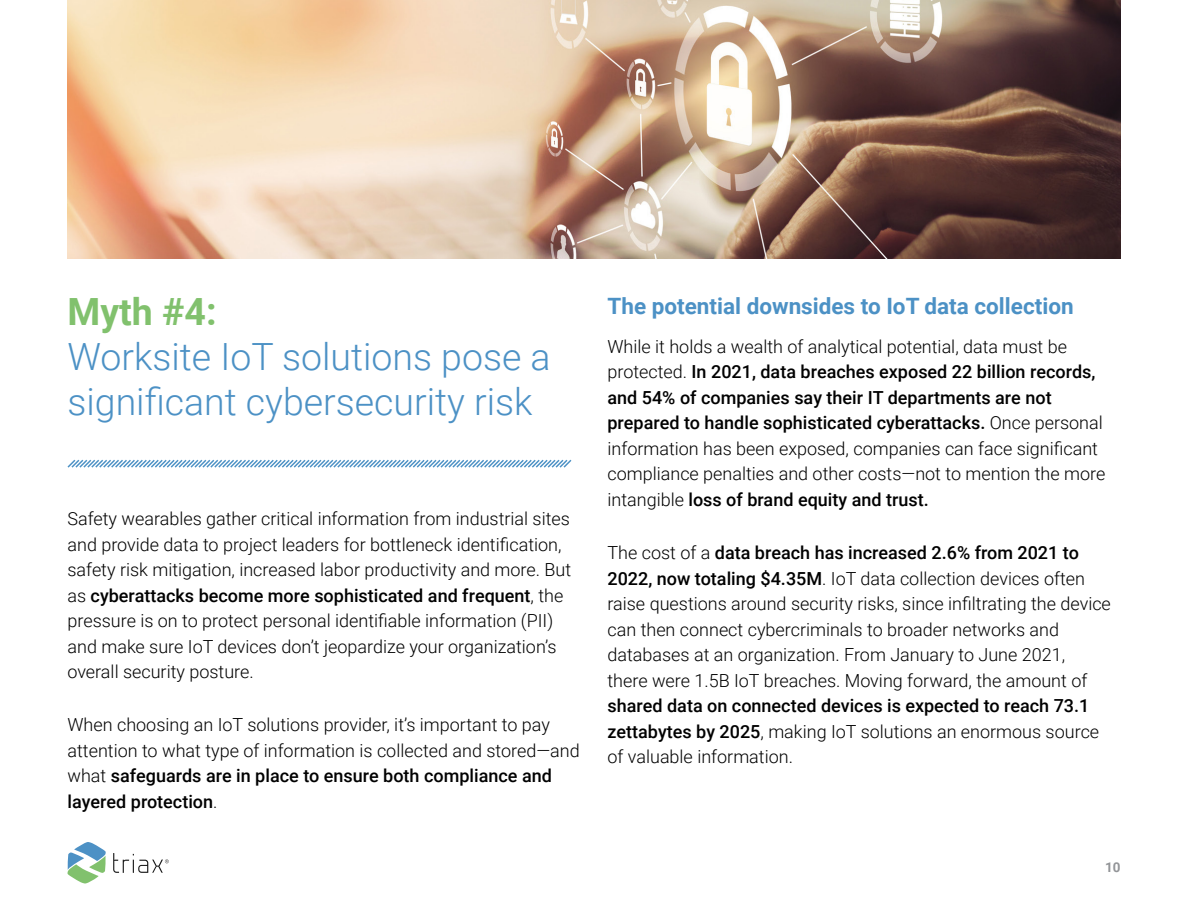
<style>
.page{position:relative;width:1188px;height:918px;background:#fff}
.page>*{position:absolute;margin:0;border:0;box-sizing:border-box;transform-origin:0 0}
.Body_Copy{font:300 37.5px/45px "Roboto";color:#4c91c5}
.Paragraph_Style_1{font:700 22.5px "Roboto";color:#4c91c5}
.Body_Copy-2{font:300 18px/25.5px "Roboto";color:#000}
.t1{font:700 13.5px "Roboto";color:#939598}
.s1{font-weight:700;color:#81c16d}
.s2{font-weight:500}
</style>
<div class="page">
<svg style="left:68px;top:842px;width:38px;height:42px"></svg>
<svg style="left:113px;top:853px;width:56px;height:20px"></svg>
<svg style="left:67px;top:459px;width:505px;height:9px"></svg>
<img style="left:68px;top:0;width:1052px;height:258px">
<p class="Body_Copy" style="left:68px;top:288px;width:485px"><span class="s1">Myth #4:<br></span>Worksite IoT solutions pose a significant cybersecurity risk</p>
<p class="Body_Copy-2" style="left:68px;top:505px;width:505px">Safety wearables gather critical information from industrial sites and provide data to project leaders for bottleneck identification, safety risk mitigation, increased labor productivity and more. But as <span class="s2">cyberattacks become more sophisticated and frequent</span>, the pressure is on to protect personal identifiable information (PII) and make sure IoT devices don’t jeopardize your organization’s overall security posture.</p>
<p class="Body_Copy-2" style="left:68px;top:712px;width:514px">When choosing an IoT solutions provider, it’s important to pay attention to what type of information is collected and stored—and what <span class="s2">safeguards are in place to ensure both compliance and layered protection</span>.</p>
<p class="Paragraph_Style_1" style="left:608px;top:290px;width:468px">The potential downsides to IoT data collection</p>
<p class="Body_Copy-2" style="left:608px;top:333px;width:499px">While it holds a wealth of analytical potential, data must be protected. <span class="s2">In 2021, data breaches exposed 22 billion records, and 54% of companies say their IT departments are not prepared to handle sophisticated cyberattacks.</span> Once personal information has been exposed, companies can face significant compliance penalties and other costs—not to mention the more intangible <span class="s2">loss of brand equity and trust.</span></p>
<p class="Body_Copy-2" style="left:608px;top:539px;width:505px">The cost of a <span class="s2">data breach has increased 2.6% from 2021 to 2022, now totaling $4.35M</span>. IoT data collection devices often raise questions around security risks, since infiltrating the device can then connect cybercriminals to broader networks and databases at an organization. From January to June 2021,<br>there were 1.5B IoT breaches. Moving forward, the amount of <span class="s2">shared data on connected devices is expected to reach 73.1 zettabytes by 2025</span>, making IoT solutions an enormous source of valuable information.</p>
<p class="t1" style="left:1105px;top:858px;width:17px">10</p>
</div>
